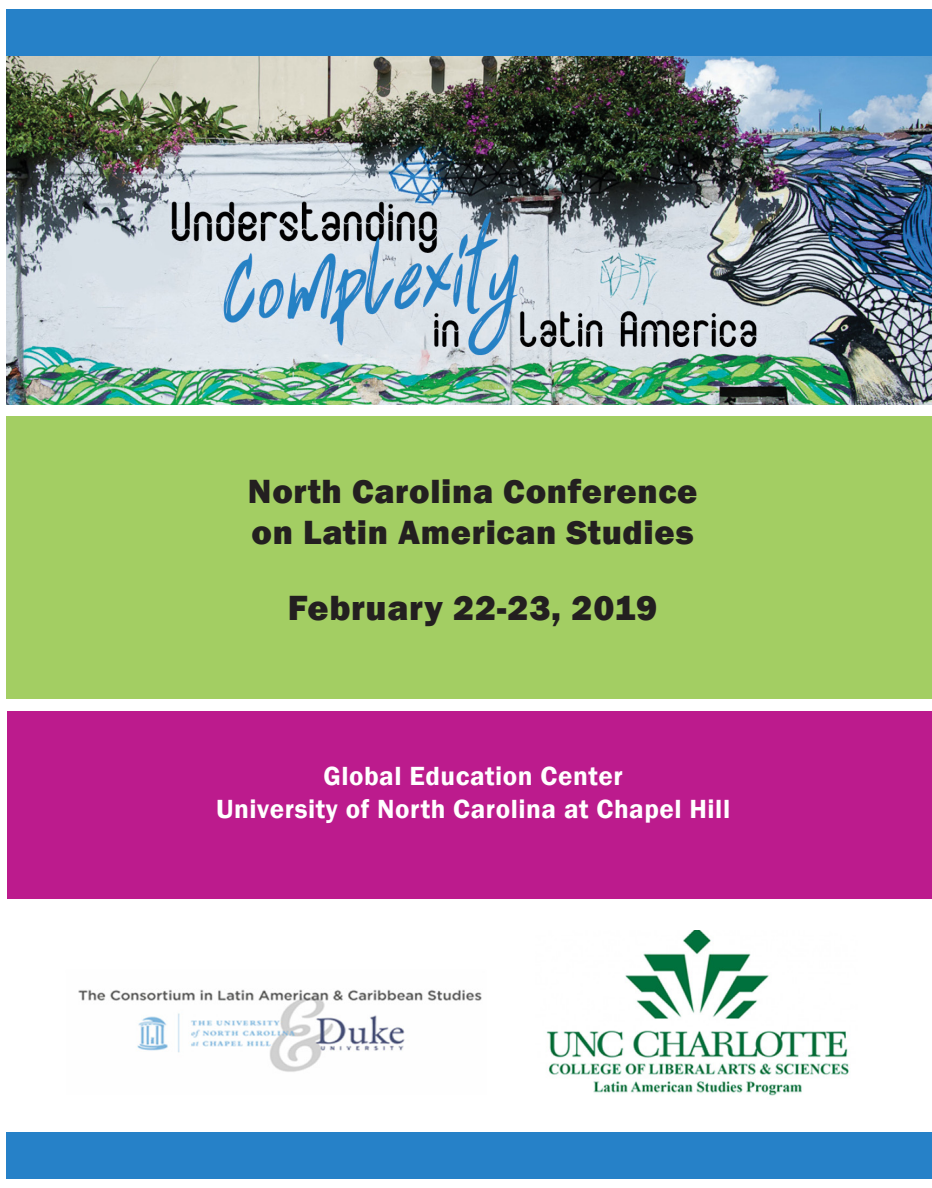
<style>
.page{position:relative;width:932px;height:1188px;background:#fff}
.page>*{position:absolute;margin:0;border:0;box-sizing:border-box;transform-origin:0 0}
.t1{font:800 36px "Franklin Gothic";letter-spacing:.02em;color:#231f20}
.t2{font:800 34.5px/41.4px "Franklin Gothic";letter-spacing:.02em;color:#231f20}
.t3{font:600 27px/32.4px "Franklin Gothic";letter-spacing:.02em;color:#fff;text-align:center}
</style>
<div class="page">
<div style="left:6px;top:416px;width:926px;height:282px;background:#a3ce63"></div>
<img style="left:6px;top:56px;width:926px;height:349px">
<img style="left:78px;top:931px;width:771px;height:165px">
<div style="left:8px;top:711px;width:924px;height:187px;background:#bc1b8d"></div>
<div style="left:6px;top:9px;width:926px;height:47px;background:#2681c8"></div>
<div style="left:6px;top:1132px;width:926px;height:47px;background:#2681c8"></div>
<p class="t2" style="left:248px;top:470px;width:451px">North Carolina Conference on Latin American Studies</p>
<p class="t1" style="left:288px;top:584px;width:371px">February 22-23, 2019</p>
<p class="t3" style="left:216px;top:761px;width:515px">Global Education Center<br>University of North Carolina at Chapel Hill</p>
</div>
